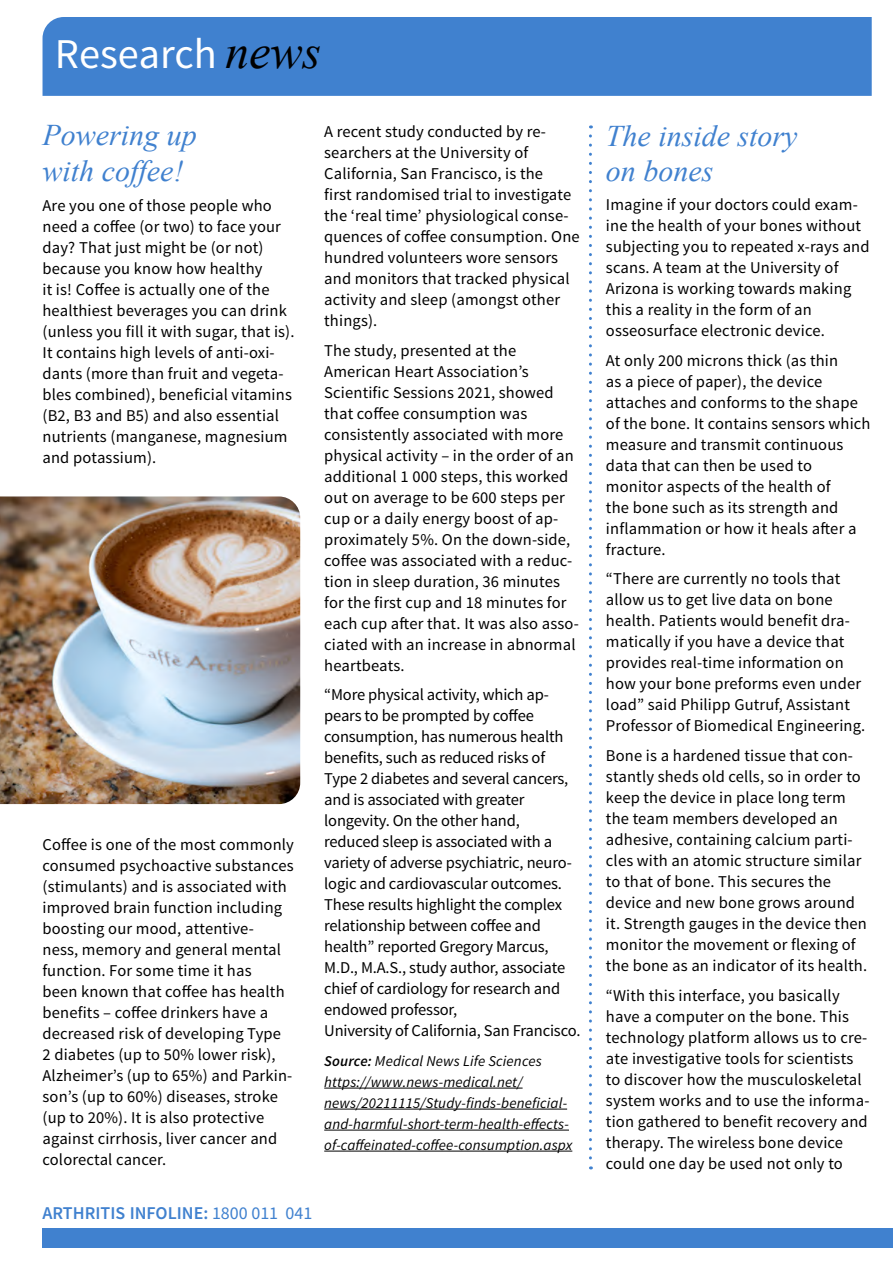
<style>
.page{position:relative;width:893px;height:1263px;background:#fff}
.page>*{position:absolute;margin:0;border:0;box-sizing:border-box;transform-origin:0 0}
.t1{font:42.45px "Source Sans Pro";color:#fff}
.t2{font:italic 30px/34.5px "Times New Roman";color:#4081cf}
.t3{font:600 18px "Source Sans Pro";color:#4081cf}
.t4{font:16.5px/21px "Source Sans Pro";letter-spacing:.01em;color:#000}
.t5{font:16.5px/21px "Source Sans Pro";letter-spacing:-.01em;color:#000}
.t6{font:italic 15px/21px "Source Sans Pro";letter-spacing:.01em;color:#000}
.s1{font-family:"Times New Roman";font-style:italic;font-size:48px;color:#000}
.s2{font-weight:600}
.s3{font-weight:400}
</style>
<div class="page">
<hr style="left:324px;top:1088px;width:199px;height:1px;background:#000">
<hr style="left:324px;top:1109px;width:243px;height:1px;background:#000">
<hr style="left:324px;top:1130px;width:245px;height:1px;background:#000">
<hr style="left:324px;top:1151px;width:248px;height:1px;background:#000">
<svg style="left:589px;top:136px;width:3px;height:1033px"></svg>
<div style="left:43px;top:1228px;width:850px;height:19px;background:#4081cf"></div>
<img style="left:0;top:496px;width:300px;height:308px">
<div style="left:43px;top:17px;width:829px;height:79px;background:#4081cf"></div>
<h1 class="t1" style="left:55px;top:27px;width:268px">Research <span class="s1">news</span></h1>
<h2 class="t2" style="left:43px;top:117px;width:156px;line-height:36px">Powering up with coffee!</h2>
<p class="t4" style="left:43px;top:195px;width:254px">Are you one of those people who need a coffee (or two) to face your day? That just might be (or not) because you know how healthy<br>it is! Coffee is actually one of the healthiest beverages you can drink (unless you fill it with sugar, that is).<br>It contains high levels of anti-oxi&shy;dants (more than fruit and vegeta&shy;bles combined), beneficial vitamins (B2, B3 and B5) and also essential nutrients (manganese, magnesium and potassium).</p>
<p class="t4" style="left:43px;top:834px;width:253px">Coffee is one of the most commonly consumed psychoactive substances (stimulants) and is associated with improved brain function including boosting our mood, attentive-<br>ness, memory and general mental function. For some time it has<br>been known that coffee has health benefits – coffee drinkers have a decreased risk of developing Type<br>2 diabetes (up to 50% lower risk),<br>Alzheimer’s (up to 65%) and Parkin&shy;son’s (up to 60%) diseases, stroke (up to 20%). It is also protective against cirrhosis, liver cancer and colorectal cancer.</p>
<p class="t4" style="left:324px;top:121px;width:257px">A recent study conducted by re&shy;searchers at the University of<br>California, San Francisco, is the<br>first randomised trial to investigate the ‘real time’ physiological conse&shy;quences of coffee consumption. One hundred volunteers wore sensors and monitors that tracked physical activity and sleep (amongst other things).</p>
<p class="t4" style="left:324px;top:340px;width:256px">The study, presented at the<br>American Heart Association’s<br>Scientific Sessions 2021, showed that coffee consumption was consistently associated with more physical activity – in the order of an additional 1 000 steps, this worked out on average to be 600 steps per cup or a daily energy boost of ap&shy;proximately 5%. On the down-side, coffee was associated with a reduc&shy;tion in sleep duration, 36 minutes for the first cup and 18 minutes for each cup after that. It was also asso&shy;ciated with an increase in abnormal heartbeats.</p>
<p class="t5" style="left:324px;top:684px;width:258px">“More physical activity, which ap&shy;pears to be prompted by coffee consumption, has numerous health benefits, such as reduced risks of Type 2 diabetes and several cancers, and is associated with greater longevity. On the other hand,<br>reduced sleep is associated with a variety of adverse psychiatric, neuro&shy;logic and cardiovascular outcomes.<br>These results highlight the complex relationship between coffee and health” reported Gregory Marcus, M.D., M.A.S., study author, associate chief of cardiology for research and endowed professor,<br>University of California, San Francisco.</p>
<p class="t6" style="left:324px;top:1050px;width:250px"><span class="s2">Source:</span> Medical News Life Sciences https://www.news-medical.net/ news/20211115/Study-finds-beneficial&shy;and-harmful-short-term-health-effects&shy;of-caffeinated-coffee-consumption.aspx</p>
<p class="t3" style="left:43px;top:1201px;width:271px">ARTHRITIS INFOLINE: <span class="s3">1800 011 041</span></p>
<h2 class="t2" style="left:606px;top:118px;width:193px">The inside story on bones</h2>
<p class="t4" style="left:606px;top:195px;width:265px">Imagine if your doctors could exam&shy;ine the health of your bones without subjecting you to repeated x-rays and scans. A team at the University of Arizona is working towards making this a reality in the form of an osseosurface electronic device.</p>
<p class="t4" style="left:606px;top:350px;width:266px">At only 200 microns thick (as thin<br>as a piece of paper), the device attaches and conforms to the shape of the bone. It contains sensors which measure and transmit continuous data that can then be used to monitor aspects of the health of<br>the bone such as its strength and inflammation or how it heals after a fracture.</p>
<p class="t4" style="left:606px;top:569px;width:261px">“There are currently no tools that allow us to get live data on bone health. Patients would benefit dra&shy;matically if you have a device that provides real-time information on how your bone preforms even under load” said Philipp Gutruf, Assistant Professor of Biomedical Engineering.</p>
<p class="t4" style="left:606px;top:745px;width:263px">Bone is a hardened tissue that con&shy;stantly sheds old cells, so in order to keep the device in place long term the team members developed an adhesive, containing calcium parti&shy;cles with an atomic structure similar to that of bone. This secures the device and new bone grows around it. Strength gauges in the device then monitor the movement or flexing of the bone as an indicator of its health.</p>
<p class="t4" style="left:606px;top:985px;width:265px">“With this interface, you basically have a computer on the bone. This technology platform allows us to cre&shy;ate investigative tools for scientists to discover how the musculoskeletal system works and to use the informa&shy;tion gathered to benefit recovery and therapy. The wireless bone device could one day be used not only to</p>
</div>
